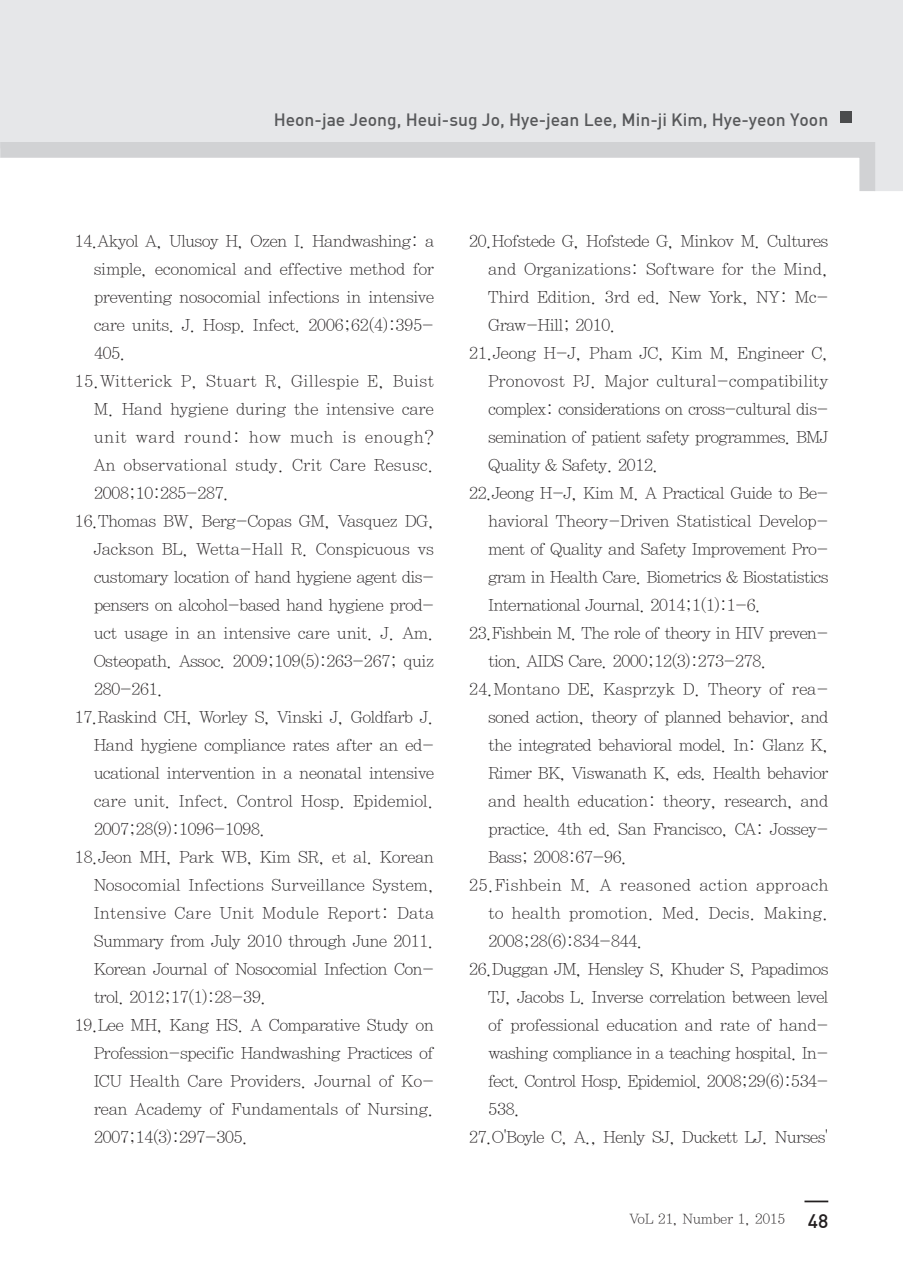
<style>
.page{position:relative;width:903px;height:1275px;background:#fff}
.page>*{position:absolute;margin:0;border:0;box-sizing:border-box;transform-origin:0 0}
.t1{font:19.25px "Dinmed";color:#231f20}
.t2{font:17.5px "Dinmed";color:#57585a}
.t3{font:16.62px/28px "YDIY Mj O310";letter-spacing:-.04em;color:#231f20;text-align:justify}
.t4{font:14px "YDIY Mj O310";letter-spacing:-.02em;color:#231f20}
</style>
<div class="page">
<div style="left:0;top:0;width:903px;height:191px;background:#e6e7e9"></div>
<svg style="left:0;top:134px;width:883px;height:57px"></svg>
<div style="left:840px;top:112px;width:11px;height:11px;background:#4b4c4d"></div>
<hr style="left:804px;top:1200px;width:24px;height:2px;background:#231f20">
<p class="t2" style="left:274px;top:108px;width:556px">Heon-jae Jeong, Heui-sug Jo, Hye-jean Lee, Min-ji Kim, Hye-yeon Yoon</p>
<p class="t3" style="left:94px;top:227px;width:342px;text-indent:-19px">14.Akyol A, Ulusoy H, Ozen I. Handwashing: a simple, economical and effective method for preventing nosocomial infections in intensive care units. J. Hosp. Infect. 2006;62(4):395- 405.</p>
<p class="t3" style="left:94px;top:367px;width:342px;text-indent:-19px">15.Witterick P, Stuart R, Gillespie E, Buist M. Hand hygiene during the intensive care unit ward round: how much is enough?<br>An observational study. Crit Care Resusc.<br>2008;10:285-287.</p>
<p class="t3" style="left:94px;top:507px;width:342px;text-indent:-19px">16.Thomas BW, Berg-Copas GM, Vasquez DG, Jackson BL, Wetta-Hall R. Conspicuous vs customary location of hand hygiene agent dis&shy;pensers on alcohol-based hand hygiene prod&shy;uct usage in an intensive care unit. J. Am.<br>Osteopath. Assoc. 2009;109(5):263-267; quiz 280-261.</p>
<p class="t3" style="left:94px;top:703px;width:342px;text-indent:-19px">17.Raskind CH, Worley S, Vinski J, Goldfarb J.<br>Hand hygiene compliance rates after an ed&shy;ucational intervention in a neonatal intensive care unit. Infect. Control Hosp. Epidemiol.<br>2007;28(9):1096-1098.</p>
<p class="t3" style="left:94px;top:843px;width:342px;text-indent:-19px">18.Jeon MH, Park WB, Kim SR, et al. Korean Nosocomial Infections Surveillance System, Intensive Care Unit Module Report: Data Summary from July 2010 through June 2011.<br>Korean Journal of Nosocomial Infection Con&shy;trol. 2012;17(1):28-39.</p>
<p class="t3" style="left:94px;top:1011px;width:342px;text-indent:-19px">19.Lee MH, Kang HS. A Comparative Study on Profession-specific Handwashing Practices of ICU Health Care Providers. Journal of Ko&shy;rean Academy of Fundamentals of Nursing.<br>2007;14(3):297-305.</p>
<p class="t3" style="left:488px;top:227px;width:342px;text-indent:-19px">20.Hofstede G, Hofstede G, Minkov M. Cultures and Organizations: Software for the Mind, Third Edition. 3rd ed. New York, NY: Mc-Graw-Hill; 2010.</p>
<p class="t3" style="left:488px;top:339px;width:342px;text-indent:-19px">21.Jeong H-J, Pham JC, Kim M, Engineer C, Pronovost PJ. Major cultural-compatibility complex: considerations on cross-cultural dis&shy;semination of patient safety programmes. BMJ Quality &amp; Safety. 2012.</p>
<p class="t3" style="left:488px;top:479px;width:342px;text-indent:-19px">22.Jeong H-J, Kim M. A Practical Guide to Be&shy;havioral Theory-Driven Statistical Develop&shy;ment of Quality and Safety Improvement Pro&shy;gram in Health Care. Biometrics &amp; Biostatistics International Journal. 2014;1(1):1-6.</p>
<p class="t3" style="left:488px;top:619px;width:342px;text-indent:-19px">23.Fishbein M. The role of theory in HIV preven&shy;tion. AIDS Care. 2000;12(3):273-278.</p>
<p class="t3" style="left:488px;top:675px;width:342px;text-indent:-19px">24.Montano DE, Kasprzyk D. Theory of rea&shy;soned action, theory of planned behavior, and the integrated behavioral model. In: Glanz K, Rimer BK, Viswanath K, eds. Health behavior and health education: theory, research, and practice. 4th ed. San Francisco, CA: Jossey-Bass; 2008:67-96.</p>
<p class="t3" style="left:488px;top:871px;width:342px;text-indent:-19px">25.Fishbein M. A reasoned action approach to health promotion. Med. Decis. Making.<br>2008;28(6):834-844.</p>
<p class="t3" style="left:488px;top:955px;width:342px;text-indent:-19px">26.Duggan JM, Hensley S, Khuder S, Papadimos TJ, Jacobs L. Inverse correlation between level of professional education and rate of hand&shy;washing compliance in a teaching hospital. In&shy;fect. Control Hosp. Epidemiol. 2008;29(6):534- 538.</p>
<p class="t3" style="left:469px;top:1123px;width:361px">27.O'Boyle C, A., Henly SJ, Duckett LJ. Nurses'</p>
<p class="t4" style="left:629px;top:1212px;width:157px">VoL 21, Number 1, 2015</p>
<p class="t1" style="left:808px;top:1208px;width:22px">48</p>
</div>
